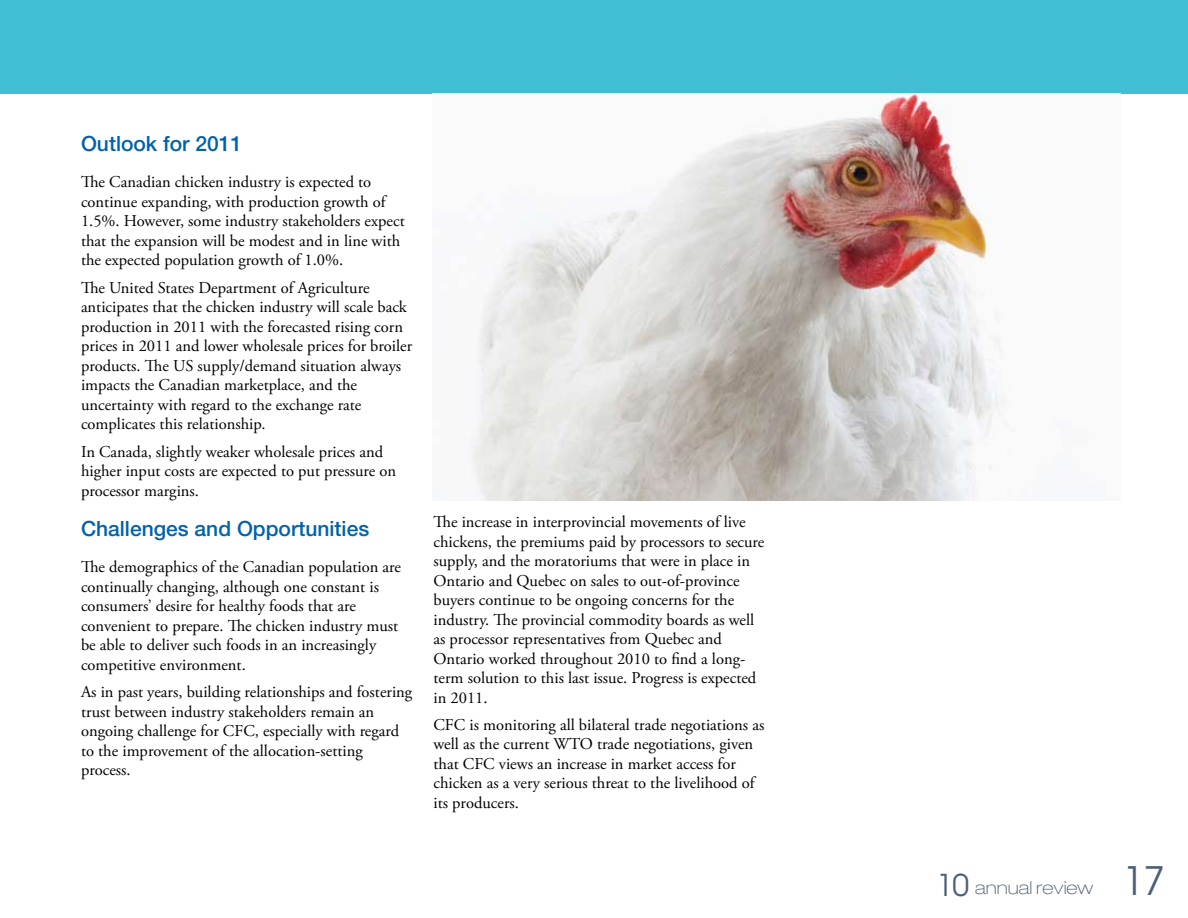
<style>
.page{position:relative;width:1188px;height:918px;background:#fff}
.page>*{position:absolute;margin:0;border:0;box-sizing:border-box;transform-origin:0 0}
.t1{font:500 21px "Helvetica Neue";color:#0062ac}
.t2{font:100 expanded 18px "Helvetica Neue";color:#4d5f77}
.t3{font:16.5px/19.5px "Adobe Garamond Pro";color:#000}
.s1{font-family:"Strogij";font-weight:400;font-stretch:normal;font-size:30px}
.s2{font-family:"Strogij";font-weight:400;font-stretch:normal;font-size:39px}
</style>
<div class="page">
<div style="left:0;top:0;width:1188px;height:93px;background:#41bed4"></div>
<img style="left:432px;top:93px;width:576px;height:407px">
<p class="t1" style="left:81px;top:131px;width:163px">Outlook for 2011</p>
<p class="t3" style="left:81px;top:173px;width:325px">The Canadian chicken industry is expected to continue expanding, with production growth of 1.5%. However, some industry stakeholders expect that the expansion will be modest and in line with the expected population growth of 1.0%.</p>
<p class="t3" style="left:81px;top:278px;width:333px">The United States Department of Agriculture anticipates that the chicken industry will scale back production in 2011 with the forecasted rising corn prices in 2011 and lower wholesale prices for broiler products. The US supply/demand situation always impacts the Canadian marketplace, and the uncertainty with regard to the exchange rate complicates this relationship.</p>
<p class="t3" style="left:81px;top:442px;width:317px">In Canada, slightly weaker wholesale prices and higher input costs are expected to put pressure on processor margins.</p>
<p class="t1" style="left:81px;top:516px;width:290px">Challenges and Opportunities</p>
<p class="t3" style="left:81px;top:558px;width:322px">The demographics of the Canadian population are continually changing, although one constant is consumers’ desire for healthy foods that are convenient to prepare. The chicken industry must be able to deliver such foods in an increasingly competitive environment.</p>
<p class="t3" style="left:81px;top:683px;width:333px">As in past years, building relationships and fostering trust between industry stakeholders remain an ongoing challenge for CFC, especially with regard to the improvement of the allocation-setting process.</p>
<p class="t3" style="left:434px;top:513px;width:332px">The increase in interprovincial movements of live chickens, the premiums paid by processors to secure supply, and the moratoriums that were in place in Ontario and Quebec on sales to out-of-province buyers continue to be ongoing concerns for the industry. The provincial commodity boards as well as processor representatives from Quebec and Ontario worked throughout 2010 to find a long&shy;term solution to this last issue. Progress is expected in 2011.</p>
<p class="t3" style="left:434px;top:716px;width:332px">CFC is monitoring all bilateral trade negotiations as well as the current WTO trade negotiations, given that CFC views an increase in market access for chicken as a very serious threat to the livelihood of its producers.</p>
<p class="t2" style="left:936px;top:877px;width:231px"><span class="s1">10</span> annual review <span class="s2">17</span></p>
</div>
